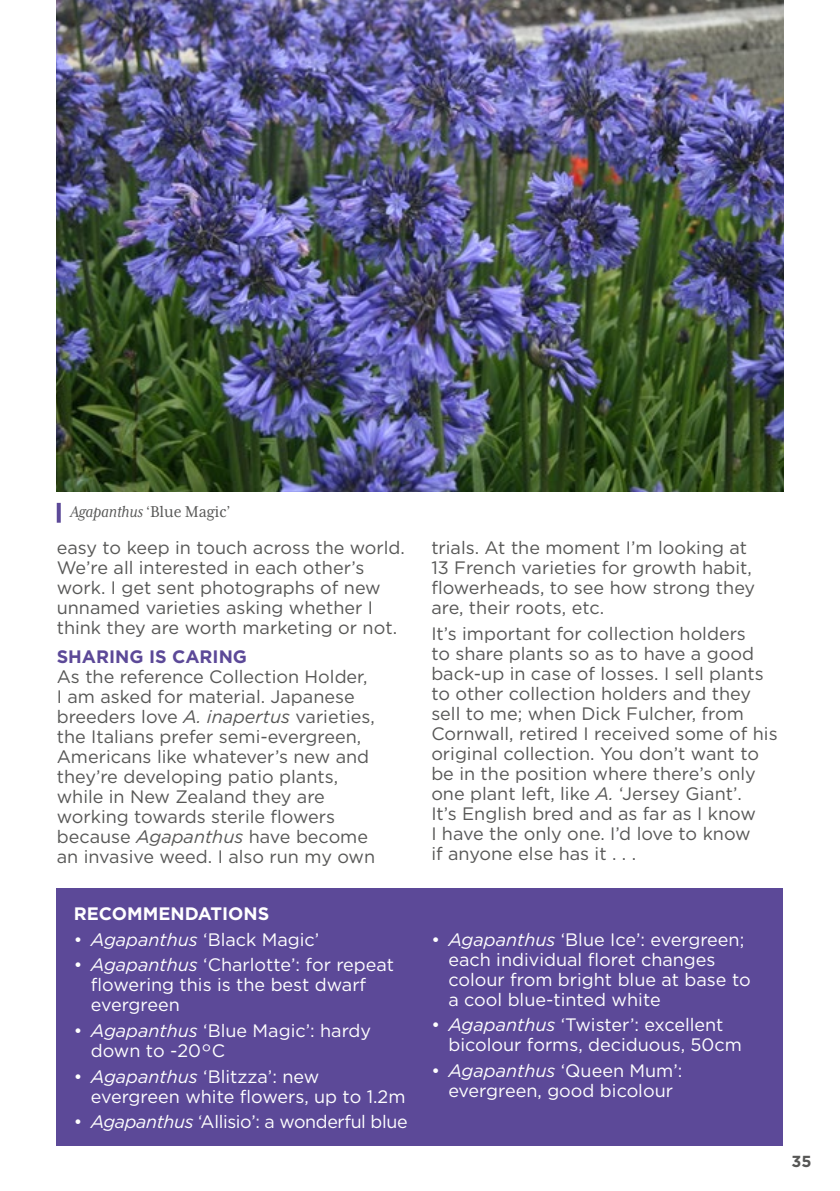
<style>
.page{position:relative;width:840px;height:1191px;background:#fff}
.page>*{position:absolute;margin:0;border:0;box-sizing:border-box;transform-origin:0 0}
.t1{font:18px/20px "Gotham";color:#575756}
.t2{font:18px/20px "Gotham";color:#fff}
.t3{font:18px "Gotham";letter-spacing:-.02em;color:#fff}
.t4{font:18px "Mrs Eaves XL Serif Nar OT";letter-spacing:-.01em;color:#575756}
.t5{font:700 18px "Gotham";color:#5c4998}
.t6{font:700 18px "Gotham";color:#fff}
.t7{font:700 16px "Gotham";color:#575756}
.s1{font-style:italic}
</style>
<div class="page">
<div style="left:57px;top:888px;width:725px;height:257px;background:#5c4998"></div>
<img style="left:57px;top:0;width:725px;height:491px">
<svg style="left:57px;top:503px;width:4px;height:20px"></svg>
<p class="t4" style="left:70px;top:503px;width:162px"><span class="s1">Agapanthus</span> ‘Blue Magic’</p>
<p class="t1" style="left:57px;top:537px;width:349px">easy to keep in touch across the world.<br>We’re all interested in each other’s work. I get sent photographs of new unnamed varieties asking whether I think they are worth marketing or not.</p>
<p class="t5" style="left:57px;top:644px;width:192px">SHARING IS CARING</p>
<p class="t1" style="left:57px;top:666px;width:320px">As the reference Collection Holder, I am asked for material. Japanese breeders love <span class="s1">A. inapertus</span> varieties, the Italians prefer semi-evergreen, Americans like whatever’s new and they’re developing patio plants, while in New Zealand they are working towards sterile flowers because <span class="s1">Agapanthus</span> have become an invasive weed. I also run my own</p>
<p class="t6" style="left:74px;top:901px;width:197px">RECOMMENDATIONS</p>
<p class="t2" style="left:74px;top:928px;width:247px">• <span class="s1">Agapanthus</span> ‘Black Magic’</p>
<p class="t2" style="left:91px;top:954px;width:305px;text-indent:-17px">• <span class="s1">Agapanthus</span> ‘Charlotte’: for repeat flowering this is the best dwarf evergreen</p>
<p class="t2" style="left:91px;top:1020px;width:282px;text-indent:-17px">• <span class="s1">Agapanthus</span> ‘Blue Magic’: hardy down to -20°C</p>
<p class="t2" style="left:91px;top:1065px;width:316px;text-indent:-17px">• <span class="s1">Agapanthus</span> ‘Blitzza’: new evergreen white flowers, up to 1.2m</p>
<p class="t3" style="left:74px;top:1110px;width:335px">• <span class="s1">Agapanthus</span> ‘Allisio’: a wonderful blue</p>
<p class="t1" style="left:431px;top:537px;width:325px">trials. At the moment I’m looking at<br>13 French varieties for growth habit, flowerheads, to see how strong they are, their roots, etc.</p>
<p class="t1" style="left:431px;top:623px;width:347px">It’s important for collection holders<br>to share plants so as to have a good back-up in case of losses. I sell plants to other collection holders and they sell to me; when Dick Fulcher, from Cornwall, retired I received some of his original collection. You don’t want to be in the position where there’s only one plant left, like <span class="s1">A.</span> ‘Jersey Giant’.<br>It’s English bred and as far as I know<br>I have the only one. I’d love to know<br>if anyone else has it . . .</p>
<p class="t2" style="left:448px;top:928px;width:303px;text-indent:-17px">• <span class="s1">Agapanthus</span> ‘Blue Ice’: evergreen; each individual floret changes colour from bright blue at base to a cool blue-tinted white</p>
<p class="t2" style="left:448px;top:1014px;width:295px;text-indent:-17px">• <span class="s1">Agapanthus</span> ‘Twister’: excellent bicolour forms, deciduous, 50cm</p>
<p class="t2" style="left:431px;top:1060px;width:252px;text-align:center">• <span class="s1">Agapanthus</span> ‘Queen Mum’: evergreen, good bicolour</p>
<p class="t7" style="left:791px;top:1150px;width:21px">35</p>
</div>
